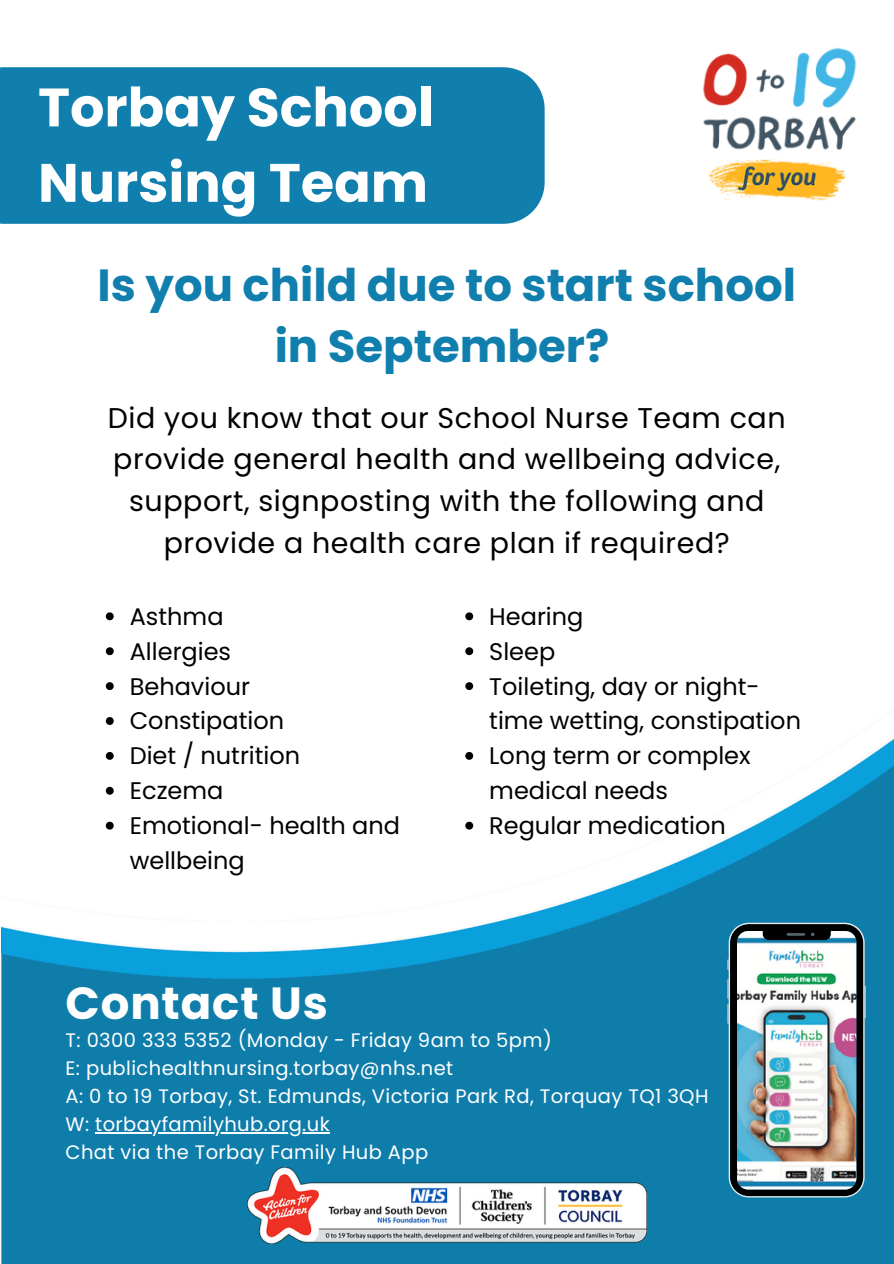
<style>
.page{position:relative;width:894px;height:1264px;background:#fff}
.page>*{position:absolute;margin:0;border:0;box-sizing:border-box;transform-origin:0 0}
.t1{font:700 54px/75.3px "Poppins";color:#fff}
.t2{font:700 45px/61.8px "Poppins";color:#107fae;text-align:center}
.t3{font:700 45px "Poppins";letter-spacing:.02em;color:#fff}
.t4{font:28.5px/41.7px "Poppins";letter-spacing:.02em;color:#000;text-align:center}
.t5{font:24px/34.8px "Poppins";color:#000}
.t6{font:19.5px "Poppins";letter-spacing:.02em;color:#fff}
</style>
<div class="page">
<img style="left:703px;top:47px;width:153px;height:154px">
<img style="left:1px;top:655px;width:892px;height:608px">
<img style="left:247px;top:1166px;width:399px;height:77px">
<div style="left:0;top:67px;width:544px;height:157px;background:#107fae"></div>
<img style="left:727px;top:922px;width:138px;height:275px">
<svg style="left:106px;top:612px;width:8px;height:8px"></svg>
<svg style="left:106px;top:647px;width:8px;height:8px"></svg>
<svg style="left:106px;top:682px;width:8px;height:8px"></svg>
<svg style="left:106px;top:717px;width:8px;height:8px"></svg>
<svg style="left:106px;top:752px;width:8px;height:7px"></svg>
<svg style="left:106px;top:786px;width:8px;height:8px"></svg>
<svg style="left:106px;top:821px;width:8px;height:8px"></svg>
<svg style="left:465px;top:612px;width:8px;height:8px"></svg>
<svg style="left:465px;top:647px;width:8px;height:8px"></svg>
<svg style="left:465px;top:682px;width:8px;height:8px"></svg>
<svg style="left:465px;top:752px;width:8px;height:7px"></svg>
<svg style="left:465px;top:821px;width:8px;height:8px"></svg>
<hr style="left:95px;top:1132px;width:235px;height:1px;background:#fff">
<p class="t1" style="left:38px;top:70px;width:397px">Torbay School<br>Nursing Team</p>
<p class="t2" style="left:98px;top:254px;width:699px">Is you child due to start school in September?</p>
<p class="t4" style="left:108px;top:397px;width:679px">Did you know that our School Nurse Team can provide general health and wellbeing advice, support, signposting with the following and provide a health care plan if required?</p>
<p class="t5" style="left:130px;top:599px;width:95px">Asthma</p>
<p class="t5" style="left:130px;top:634px;width:103px">Allergies</p>
<p class="t5" style="left:130px;top:668px;width:122px">Behaviour</p>
<p class="t5" style="left:130px;top:703px;width:156px">Constipation</p>
<p class="t5" style="left:130px;top:738px;width:172px">Diet / nutrition</p>
<p class="t5" style="left:130px;top:773px;width:95px">Eczema</p>
<p class="t5" style="left:130px;top:808px;width:272px">Emotional- health and wellbeing</p>
<p class="t5" style="left:489px;top:599px;width:96px">Hearing</p>
<p class="t5" style="left:489px;top:634px;width:67px">Sleep</p>
<p class="t5" style="left:489px;top:668px;width:313px">Toileting, day or night&shy;time wetting, constipation</p>
<h2 class="t5" style="left:489px;top:738px;width:263px">Long term or complex medical needs</h2>
<p class="t5" style="left:489px;top:808px;width:238px">Regular medication</p>
<p class="t3" style="left:66px;top:971px;width:263px">Contact Us</p>
<p class="t6" style="left:66px;top:1026px;width:487px">T: 0300 333 5352 (Monday - Friday 9am to 5pm)</p>
<p class="t6" style="left:66px;top:1054px;width:389px">E: publichealthnursing.torbay@nhs.net</p>
<p class="t6" style="left:66px;top:1082px;width:644px">A: 0 to 19 Torbay, St. Edmunds, Victoria Park Rd, Torquay TQ1 3QH</p>
<p class="t6" style="left:66px;top:1110px;width:265px">W: torbayfamilyhub.org.uk</p>
<p class="t6" style="left:66px;top:1138px;width:364px">Chat via the Torbay Family Hub App</p>
</div>
